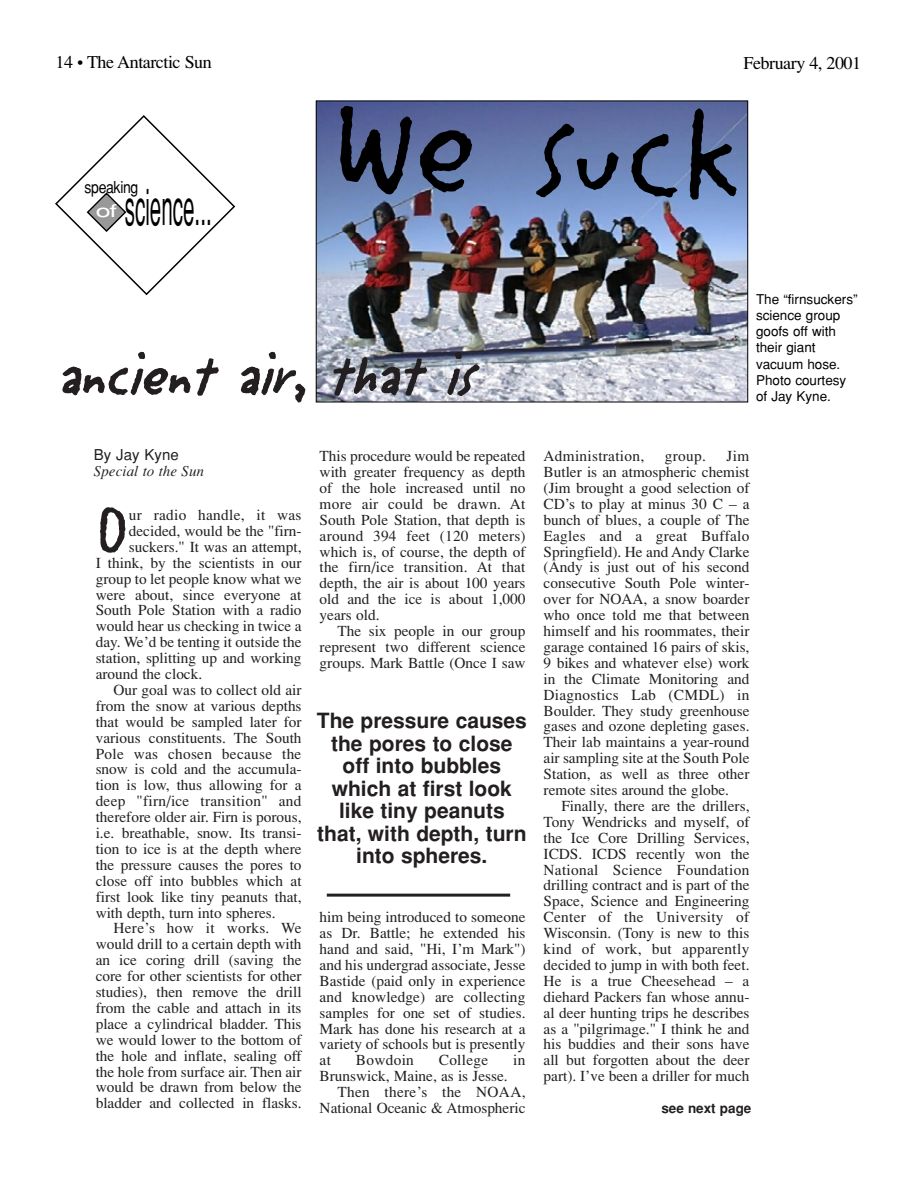
<style>
.page{position:relative;width:918px;height:1188px;background:#fff}
.page>*{position:absolute;margin:0;border:0;box-sizing:border-box;transform-origin:0 0}
.t1{font:150px "Litterbox ICG";color:#000}
.t2{font:78.6px "Litterbox ICG";color:#231f20}
.t3{font:italic 60px "Litterbox ICG";color:#231f20}
.t4{font:49.5px "Helvetica";color:#000;scale:.42 1}
.t5{font:700 21px/22.5px "Helvetica";color:#231f20;text-align:center}
.t6{font:18px "Times";letter-spacing:-.025em;color:#000}
.t7{font:17.55px "Helvetica";color:#fff;scale:1.54 1}
.t8{font:16.5px "Helvetica";letter-spacing:-.025em;color:#000;scale:.85 1}
.t9{font:15.3px/15.9px "Times";color:#231f20;text-align:justify}
.t10{font:15.3px "Times";letter-spacing:.02em;color:#231f20}
.t11{font:italic 15px "Times";letter-spacing:.005em;color:#231f20}
.t12{font:15px "Helvetica";letter-spacing:.005em;color:#231f20}
.t13{font:13.5px/16.2px "Helvetica";color:#000}
.t14{font:700 13.5px "Helvetica";color:#231f20}
</style>
<div class="page">
<svg style="left:55px;top:115px;width:181px;height:181px"></svg>
<img style="left:318px;top:103px;width:428px;height:297px">
<div style="left:316px;top:101px;width:432px;height:301px;border:1px solid #000"></div>
<hr style="left:327px;top:894px;width:183px;height:3px;background:#231f20">
<p class="t6" style="left:56px;top:55px;width:158px">14 • The Antarctic Sun</p>
<p class="t6" style="left:744px;top:57px;width:119px">February 4, 2001</p>
<p class="t8" style="left:85px;top:181px;width:65px">speaking</p>
<h3 class="t4" style="left:125px;top:189px;width:209px">science...</h3>
<p class="t7" style="left:96px;top:205px;width:15px">of</p>
<h1 class="t1" style="left:335px;top:100px;width:410px;rotate:1deg">We suck</h1>
<h3 class="t3" style="left:128px;top:358px;width:360px">ient air, that is</h3>
<h3 class="t3" style="left:58px;top:358px;width:82px">anc</h3>
<p class="t13" style="left:756px;top:292px;width:103px">The “firnsuckers” science group goofs off with their giant vacuum hose.<br>Photo courtesy</p>
<p class="t13" style="left:756px;top:390px;width:77px">of Jay Kyne.</p>
<p class="t12" style="left:94px;top:450px;width:87px">By Jay Kyne</p>
<p class="t11" style="left:94px;top:466px;width:112px">Special to the Sun</p>
<h2 class="t2" style="left:96px;top:505px;width:35px">O</h2>
<p class="t10" style="left:129px;top:509px;width:174px">ur radio handle, it was</p>
<p class="t9" style="left:129px;top:524px;width:174px">decided, would be the "firn-</p>
<p class="t9" style="left:129px;top:540px;width:174px">suckers." It was an attempt,</p>
<p class="t9" style="left:96px;top:556px;width:207px">I think, by the scientists in our</p>
<p class="t9" style="left:96px;top:572px;width:207px">group to let people know what we</p>
<p class="t9" style="left:96px;top:588px;width:207px">were about, since everyone at</p>
<p class="t9" style="left:96px;top:604px;width:207px">South Pole Station with a radio</p>
<p class="t9" style="left:96px;top:620px;width:207px">would hear us checking in twice a</p>
<p class="t9" style="left:96px;top:636px;width:207px">day. We’d be tenting it outside the</p>
<p class="t9" style="left:96px;top:652px;width:207px">station, splitting up and working</p>
<p class="t9" style="left:96px;top:667px;width:108px">around the clock.</p>
<p class="t9" style="left:114px;top:683px;width:190px">Our goal was to collect old air</p>
<p class="t9" style="left:96px;top:699px;width:207px">from the snow at various depths</p>
<p class="t9" style="left:96px;top:715px;width:207px">that would be sampled later for</p>
<p class="t9" style="left:96px;top:731px;width:207px">various constituents. The South</p>
<p class="t10" style="left:96px;top:748px;width:207px">Pole was chosen because the</p>
<p class="t9" style="left:96px;top:763px;width:207px">snow is cold and the accumula-</p>
<p class="t9" style="left:96px;top:779px;width:207px">tion is low, thus allowing for a</p>
<p class="t10" style="left:96px;top:796px;width:207px">deep "firn/ice transition" and</p>
<p class="t9" style="left:96px;top:811px;width:207px">therefore older air. Firn is porous,</p>
<p class="t9" style="left:96px;top:826px;width:207px">i.e. breathable, snow. Its transi-</p>
<p class="t9" style="left:96px;top:842px;width:207px">tion to ice is at the depth where</p>
<p class="t9" style="left:96px;top:858px;width:207px">the pressure causes the pores to</p>
<p class="t9" style="left:96px;top:874px;width:207px">close off into bubbles which at</p>
<p class="t9" style="left:96px;top:890px;width:207px">first look like tiny peanuts that,</p>
<p class="t9" style="left:96px;top:906px;width:182px">with depth, turn into spheres.</p>
<p class="t10" style="left:114px;top:923px;width:190px">Here’s how it works. We</p>
<p class="t9" style="left:96px;top:938px;width:207px">would drill to a certain depth with</p>
<p class="t9" style="left:96px;top:954px;width:207px">an ice coring drill (saving the</p>
<p class="t9" style="left:96px;top:970px;width:207px">core for other scientists for other</p>
<p class="t9" style="left:96px;top:985px;width:207px">studies), then remove the drill</p>
<p class="t9" style="left:96px;top:1001px;width:207px">from the cable and attach in its</p>
<p class="t9" style="left:96px;top:1017px;width:207px">place a cylindrical bladder. This</p>
<p class="t9" style="left:96px;top:1033px;width:207px">we would lower to the bottom of</p>
<p class="t9" style="left:96px;top:1049px;width:207px">the hole and inflate, sealing off</p>
<p class="t9" style="left:96px;top:1065px;width:207px">the hole from surface air. Then air</p>
<p class="t9" style="left:96px;top:1081px;width:207px">would be drawn from below the</p>
<p class="t9" style="left:96px;top:1097px;width:207px">bladder and collected in flasks.</p>
<p class="t9" style="left:320px;top:449px;width:208px">This procedure would be repeated with greater frequency as depth of the hole increased until no more air could be drawn. At South Pole Station, that depth is around 394 feet (120 meters) which is, of course, the depth of the firn/ice transition. At that depth, the air is about 100 years old and the ice is about 1,000 years old.</p>
<p class="t9" style="left:320px;top:624px;width:207px;text-indent:18px">The six people in our group represent two different science groups. Mark Battle (Once I saw</p>
<h3 class="t5" style="left:317px;top:712px;width:212px">The pressure causes the pores to close off into bubbles which at first look like tiny peanuts that, with depth, turn into spheres.</h3>
<p class="t9" style="left:320px;top:911px;width:207px">him being introduced to someone as Dr. Battle; he extended his hand and said, "Hi, I’m Mark") and his undergrad associate, Jesse Bastide (paid only in experience and knowledge) are collecting samples for one set of studies.<br>Mark has done his research at a variety of schools but is presently at</p>
<p class="t10" style="left:356px;top:1055px;width:59px">Bowdoin</p>
<p class="t10" style="left:439px;top:1055px;width:51px">College</p>
<p class="t9" style="left:513px;top:1054px;width:14px">in</p>
<p class="t9" style="left:320px;top:1070px;width:190px">Brunswick, Maine, as is Jesse.</p>
<p class="t10" style="left:337px;top:1086px;width:190px">Then there’s the NOAA,</p>
<p class="t9" style="left:320px;top:1101px;width:207px">National Oceanic &amp; Atmospheric</p>
<p class="t9" style="left:544px;top:449px;width:207px;text-indent:183px">Jim Butler is an atmospheric chemist (Jim brought a good selection of CD’s to play at minus 30 C – a bunch of blues, a couple of The Eagles and a great Buffalo Springfield). He and Andy Clarke (Andy is just out of his second consecutive South Pole winter&shy;over for NOAA, a snow boarder who once told me that between himself and his roommates, their garage contained 16 pairs of skis, 9 bikes and whatever else) work in the Climate Monitoring and Diagnostics Lab (CMDL) in Boulder. They study greenhouse gases and ozone depleting gases.<br>Their lab maintains a year-round air sampling site at the South Pole Station, as well as three other remote sites around the globe.</p>
<p class="t9" style="left:544px;top:799px;width:207px;text-indent:18px">Finally, there are the drillers, Tony Wendricks and myself, of the Ice Core Drilling Services, ICDS. ICDS recently won the National Science Foundation drilling contract and is part of the Space, Science and Engineering Center of the University of Wisconsin. (Tony is new to this kind of work, but apparently decided to jump in with both feet.<br>He is a true Cheesehead – a diehard Packers fan whose annu&shy;al deer hunting trips he describes as a "pilgrimage." I think he and his buddies and their sons have all but forgotten about the deer part). I’ve been a driller for much</p>
<p class="t10" style="left:544px;top:450px;width:102px">Administration,</p>
<p class="t9" style="left:665px;top:449px;width:43px">group.</p>
<p class="t14" style="left:661px;top:1103px;width:92px">see next page</p>
</div>
